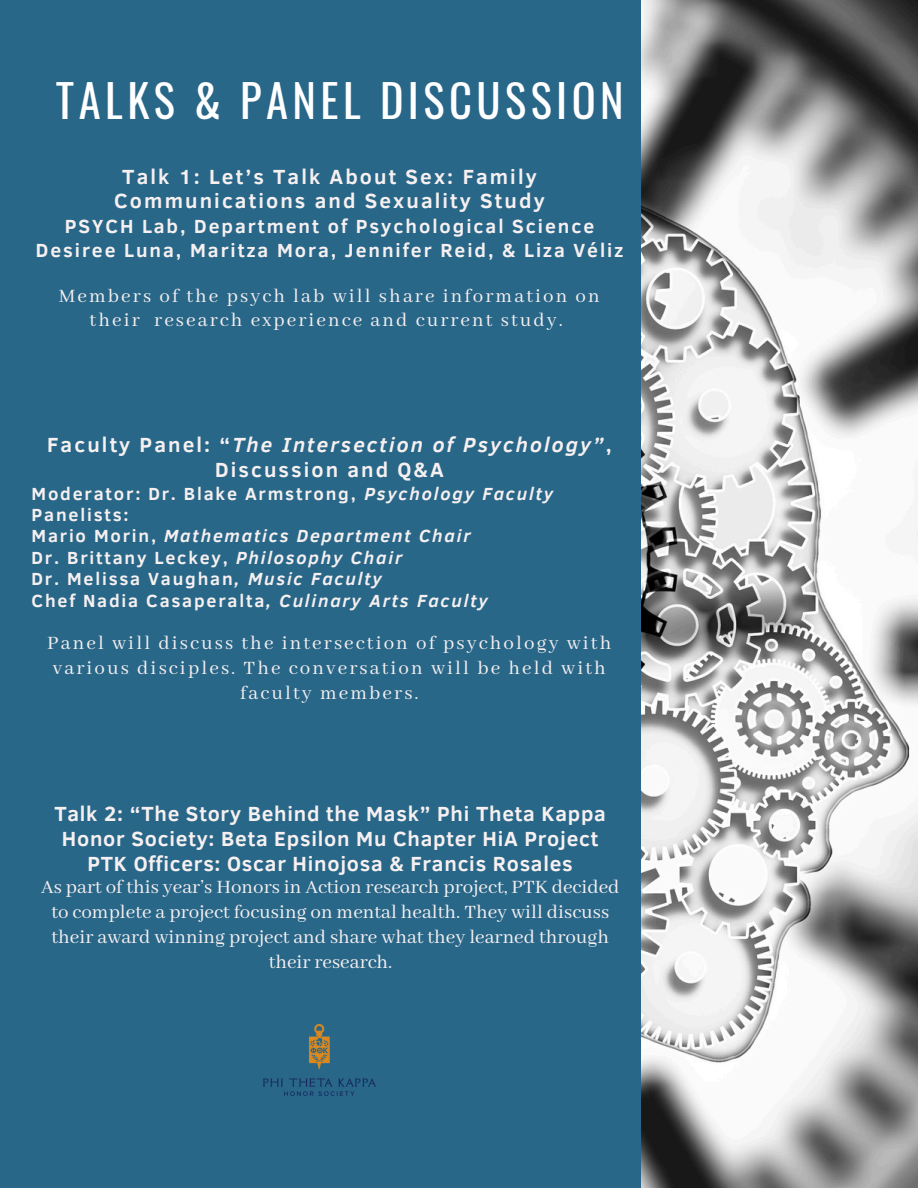
<style>
.page{position:relative;width:918px;height:1188px;background:#296789}
.page>*{position:absolute;margin:0;border:0;box-sizing:border-box;transform-origin:0 0}
.t1{font:44.55px "Oswald";letter-spacing:.1em;color:#fff}
.t2{font:21px/24.8px "Abhaya Libre";letter-spacing:.1em;color:#f6f0f0;text-align:center}
.t3{font:21px/24.8px "Abhaya Libre";color:#f6f0f0;text-align:center}
.t4{font:700 21px/24.8px "Clear Sans";letter-spacing:.035em;color:#f6f0f0;text-align:center}
.t5{font:700 21px/24.8px "Clear Sans";letter-spacing:.1em;color:#f6f0f0;text-align:center}
.t6{font:700 19.5px/23.7px "Clear Sans";letter-spacing:.1em;color:#f6f0f0;text-align:center}
.t7{font:700 18px/21.3px "Clear Sans";letter-spacing:.1em;color:#f6f0f0}
.s1{font-style:italic}
</style>
<div class="page">
<img style="left:642px;top:0;width:276px;height:1188px">
<img style="left:264px;top:1025px;width:111px;height:71px">
<p class="t1" style="left:56px;top:66px;width:569px">TALKS &amp; PANEL DISCUSSION</p>
<h1 class="t5" style="left:114px;top:163px;width:432px">Talk 1: Let’s Talk About Sex: Family<br>Communications and Sexuality Study</h1>
<h1 class="t6" style="left:36px;top:213px;width:589px">PSYCH Lab, Department of Psychological Science<br>Desiree Luna, Maritza Mora, Jennifer Reid, &amp; Liza Véliz</h1>
<h2 class="t2" style="left:59px;top:284px;width:542px">Members of the psych lab will share information on their research experience and current study.</h2>
<p class="t5" style="left:47px;top:432px;width:566px">Faculty Panel: “<span class="s1">The Intersection of Psychology”</span>,<br>Discussion and Q&amp;A</p>
<p class="t7" style="left:32px;top:482px;width:523px">Moderator: Dr. Blake Armstrong, <span class="s1">Psychology Faculty </span>Panelists:<br>Mario Morin, <span class="s1">Mathematics Department Chair<br></span>Dr. Brittany Leckey, <span class="s1">Philosophy Chair<br></span>Dr. Melissa Vaughan<span class="s1">, Music Faculty<br></span>Chef Nadia Casaperalta<span class="s1">, Culinary Arts Faculty</span></p>
<h2 class="t2" style="left:47px;top:632px;width:566px">Panel will discuss the intersection of psychology with various disciples. The conversation will be held with faculty members.</h2>
<p class="t4" style="left:54px;top:801px;width:553px">Talk 2: “The Story Behind the Mask” Phi Theta Kappa<br>Honor Society: Beta Epsilon Mu Chapter HiA Project</p>
<p class="t4" style="left:87px;top:850px;width:487px">PTK Officers: Oscar Hinojosa &amp; Francis Rosales</p>
<p class="t3" style="left:41px;top:876px;width:580px">As part of this year’s Honors in Action research project, PTK decided to complete a project focusing on mental health. They will discuss their award winning project and share what they learned through their research.</p>
</div>
